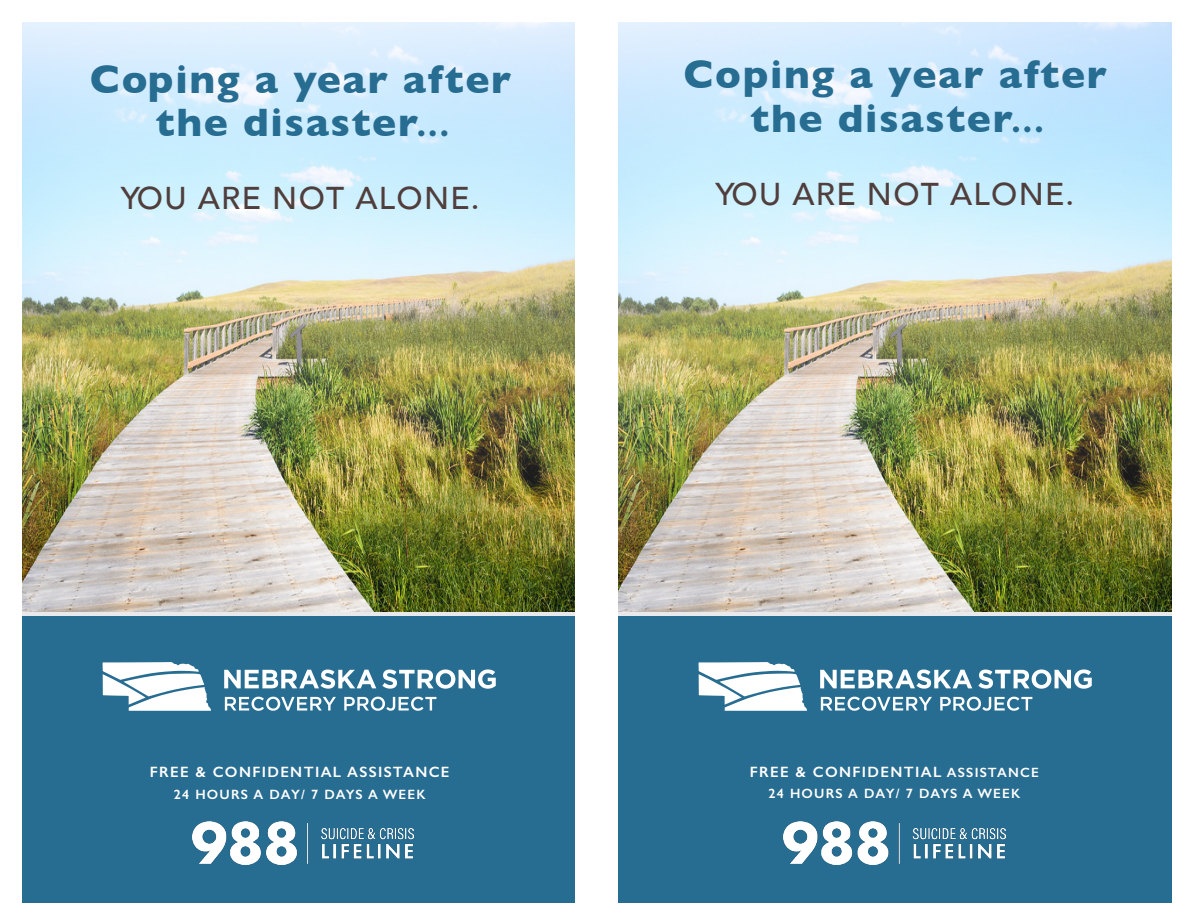
<style>
.page{position:relative;width:1194px;height:924px;background:#fff}
.page>*{position:absolute;margin:0;border:0;box-sizing:border-box;transform-origin:0 0}
.t1{font:700 40.5px/43.5px "Gill Sans";letter-spacing:.04em;color:#276c91;text-align:center}
.t2{font:500 31.5px "Avenir";letter-spacing:.04em;color:#503e3c}
.t3{font:600 15px "Gill Sans";letter-spacing:.09em;color:#fff}
.t4{font:600 13.5px "Gill Sans";letter-spacing:.09em;color:#fff}
.s1{font-weight:600}
.s2{font-size:13.5px}
</style>
<div class="page">
<img style="left:618px;top:22px;width:554px;height:590px">
<img style="left:22px;top:22px;width:553px;height:590px">
<div style="left:582px;top:615px;width:611px;height:308px;background:#276c91"></div>
<div style="left:0;top:615px;width:606px;height:308px;background:#276c91"></div>
<div style="left:0;top:903px;width:1193px;height:20px;background:#fff"></div>
<img style="left:192px;top:821px;width:222px;height:43px">
<img style="left:783px;top:821px;width:222px;height:43px">
<svg style="left:225px;top:696px;width:111px;height:14px"></svg>
<svg style="left:344px;top:696px;width:92px;height:14px"></svg>
<svg style="left:224px;top:669px;width:152px;height:19px"></svg>
<svg style="left:382px;top:669px;width:114px;height:19px"></svg>
<svg style="left:102px;top:662px;width:109px;height:48px"></svg>
<svg style="left:820px;top:696px;width:111px;height:14px"></svg>
<svg style="left:940px;top:696px;width:92px;height:14px"></svg>
<svg style="left:820px;top:669px;width:152px;height:19px"></svg>
<svg style="left:978px;top:669px;width:113px;height:19px"></svg>
<svg style="left:698px;top:662px;width:109px;height:48px"></svg>
<hr style="left:21px;top:612px;width:576px;height:3px;background:#e9e9eb">
<hr style="left:593px;top:612px;width:584px;height:3px;background:#e9e9eb">
<div style="left:575px;top:0;width:43px;height:923px;background:#fff"></div>
<div style="left:0;top:0;width:21px;height:923px;background:#fff"></div>
<div style="left:1172px;top:0;width:21px;height:923px;background:#fff"></div>
<p class="t1" style="left:90px;top:56px;width:422px">Coping a year after the disaster<span class="s1">...</span></p>
<p class="t2" style="left:121px;top:171px;width:360px">YOU ARE NOT ALONE.</p>
<p class="t1" style="left:683px;top:52px;width:425px">Coping a year after the disaster<span class="s1">...</span></p>
<p class="t2" style="left:715px;top:166px;width:360px">YOU ARE NOT ALONE.</p>
<p class="t3" style="left:150px;top:763px;width:301px">FREE &amp; CONFIDENTIAL ASSISTANCE</p>
<p class="t4" style="left:174px;top:785px;width:253px">24 HOURS A DAY/ 7 DAYS A WEEK</p>
<p class="t3" style="left:750px;top:763px;width:290px">FREE &amp; CONFIDENTIAL <span class="s2">ASSISTANCE</span></p>
<p class="t4" style="left:768px;top:784px;width:253px">24 HOURS A DAY/ 7 DAYS A WEEK</p>
</div>
